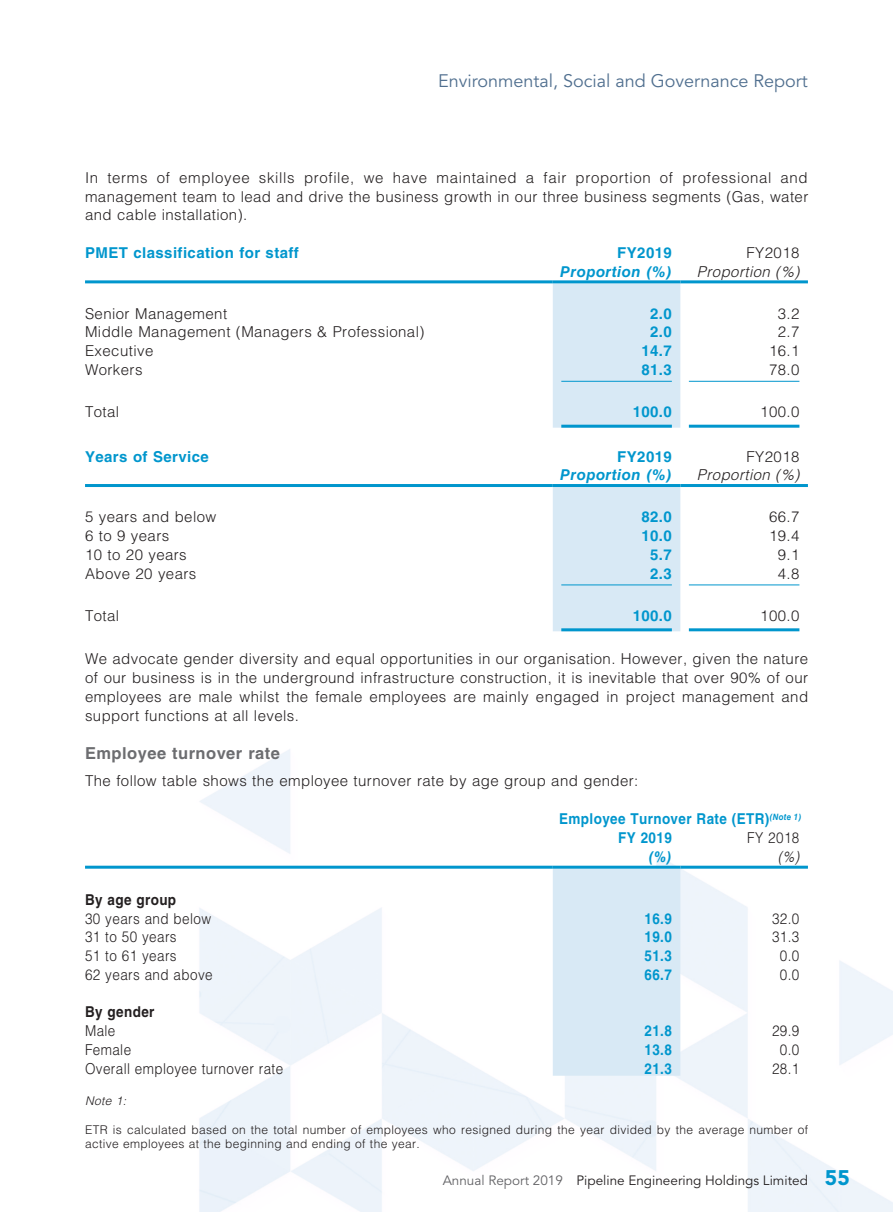
<style>
.page{position:relative;width:893px;height:1212px;background:#fff}
.page>*{position:absolute;margin:0;border:0;box-sizing:border-box;transform-origin:0 0}
.t1{font:18px "Avenir LT Std";color:#506f8f}
._02_H2{font:700 16.5px "Helvetica LT Std";letter-spacing:.03em;color:#6c6d70}
._00_txt{font:300 15px/18.8px "Helvetica LT Std";letter-spacing:.03em;color:#231f20;text-align:justify}
._50_Table_txt{font:300 15px "Helvetica LT Std";letter-spacing:.03em;color:#231f20}
._50_Table_txt-2{font:300 15px "Helvetica LT Std";letter-spacing:.03em;color:#231f20;scale:.9 1}
._50_Table_txt-3{font:700 15px "Helvetica LT Std";letter-spacing:.03em;color:#0096cd}
._50_Table_txt-4{font:700 15px "Helvetica LT Std";letter-spacing:.03em;color:#0096cd;scale:.9 1}
._50_Table_txt-5{font:italic 700 15px "Helvetica LT Std";letter-spacing:.03em;color:#0096cd}
._50_Table_txt-6{font:italic 300 15px "Helvetica LT Std";letter-spacing:.03em;color:#231f20}
._50_Table_txt-7{font:700 15px "Helvetica LT Std";letter-spacing:.03em;color:#231f20;scale:.9 1}
._50_Table_txt-8{font:italic 700 15px "Helvetica LT Std";letter-spacing:.03em;color:#0096cd;scale:.9 1}
._50_Table_txt-9{font:italic 300 15px "Helvetica LT Std";letter-spacing:.03em;color:#231f20;scale:.9 1}
.t2{font:13.5px "Avenir LT Std";color:#231f20}
._06_Notes{font:300 12px/14.2px "Helvetica LT Std";letter-spacing:.03em;color:#231f20}
._06_Notes-2{font:italic 300 12px "Helvetica LT Std";color:#231f20}
.s1{color:#636366}
.s2{font-weight:900;font-size:21px;color:#0096cd}
</style>
<div class="page">
<div style="left:553px;top:283px;width:127px;height:145px;background:#d8e9f5"></div>
<hr style="left:85px;top:280px;width:468px;height:3px;background:#0096cd">
<hr style="left:553px;top:280px;width:127px;height:3px;background:#0096cd">
<hr style="left:680px;top:280px;width:128px;height:3px;background:#0096cd">
<hr style="left:561px;top:381px;width:111px;height:1px;background:#0096cd">
<hr style="left:689px;top:381px;width:110px;height:1px;background:#0096cd">
<hr style="left:561px;top:425px;width:111px;height:3px;background:#0096cd">
<hr style="left:689px;top:425px;width:110px;height:3px;background:#0096cd">
<div style="left:553px;top:487px;width:127px;height:144px;background:#d8e9f5"></div>
<hr style="left:85px;top:484px;width:468px;height:3px;background:#0096cd">
<hr style="left:553px;top:484px;width:127px;height:3px;background:#0096cd">
<hr style="left:680px;top:484px;width:128px;height:3px;background:#0096cd">
<hr style="left:561px;top:584px;width:111px;height:1px;background:#0096cd">
<hr style="left:689px;top:584px;width:110px;height:1px;background:#0096cd">
<hr style="left:561px;top:628px;width:111px;height:3px;background:#0096cd">
<hr style="left:689px;top:628px;width:110px;height:3px;background:#0096cd">
<div style="left:553px;top:869px;width:127px;height:207px;background:#d8e9f5"></div>
<hr style="left:85px;top:866px;width:468px;height:3px;background:#0096cd">
<hr style="left:553px;top:866px;width:127px;height:3px;background:#0096cd">
<hr style="left:680px;top:866px;width:128px;height:3px;background:#0096cd">
<p class="t1" style="left:438px;top:71px;width:371px">Environmental, Social and Governance Report</p>
<p class="_00_txt" style="left:85px;top:168px;width:725px">In terms of employee skills profile, we have maintained a fair proportion of professional and management team to lead and drive the business growth in our three business segments (Gas, water and cable installation).</p>
<p class="_50_Table_txt-3" style="left:85px;top:243px;width:215px">PMET classification for staff</p>
<p class="_50_Table_txt-3" style="left:617px;top:243px;width:56px">FY2019</p>
<p class="_50_Table_txt" style="left:746px;top:243px;width:54px">FY2018</p>
<p class="_50_Table_txt-5" style="left:560px;top:262px;width:113px">Proportion (%)</p>
<p class="_50_Table_txt-6" style="left:697px;top:262px;width:104px">Proportion (%)</p>
<p class="_50_Table_txt" style="left:85px;top:304px;width:144px">Senior Management</p>
<p class="_50_Table_txt-3" style="left:650px;top:304px;width:23px">2.0</p>
<p class="_50_Table_txt" style="left:778px;top:304px;width:23px">3.2</p>
<p class="_50_Table_txt" style="left:85px;top:323px;width:341px">Middle Management (Managers &amp; Professional)</p>
<p class="_50_Table_txt-3" style="left:650px;top:323px;width:23px">2.0</p>
<p class="_50_Table_txt" style="left:778px;top:323px;width:23px">2.7</p>
<p class="_50_Table_txt" style="left:85px;top:341px;width:70px">Executive</p>
<p class="_50_Table_txt-3" style="left:641px;top:342px;width:32px">14.7</p>
<p class="_50_Table_txt" style="left:769px;top:341px;width:32px">16.1</p>
<p class="_50_Table_txt" style="left:85px;top:360px;width:59px">Workers</p>
<p class="_50_Table_txt-3" style="left:641px;top:360px;width:32px">81.3</p>
<p class="_50_Table_txt" style="left:769px;top:360px;width:32px">78.0</p>
<p class="_50_Table_txt" style="left:85px;top:402px;width:36px">Total</p>
<p class="_50_Table_txt-3" style="left:633px;top:402px;width:41px">100.0</p>
<p class="_50_Table_txt" style="left:760px;top:402px;width:41px">100.0</p>
<p class="_50_Table_txt-3" style="left:85px;top:447px;width:125px">Years of Service</p>
<p class="_50_Table_txt-3" style="left:617px;top:447px;width:56px">FY2019</p>
<p class="_50_Table_txt" style="left:746px;top:447px;width:54px">FY2018</p>
<p class="_50_Table_txt-5" style="left:560px;top:466px;width:113px">Proportion (%)</p>
<p class="_50_Table_txt-6" style="left:697px;top:466px;width:104px">Proportion (%)</p>
<p class="_50_Table_txt" style="left:85px;top:508px;width:133px">5 years and below</p>
<p class="_50_Table_txt-3" style="left:641px;top:508px;width:32px">82.0</p>
<p class="_50_Table_txt" style="left:769px;top:508px;width:32px">66.7</p>
<p class="_50_Table_txt" style="left:85px;top:526px;width:86px">6 to 9 years</p>
<p class="_50_Table_txt-3" style="left:641px;top:527px;width:32px">10.0</p>
<p class="_50_Table_txt" style="left:769px;top:526px;width:32px">19.4</p>
<p class="_50_Table_txt" style="left:85px;top:545px;width:103px">10 to 20 years</p>
<p class="_50_Table_txt-3" style="left:650px;top:545px;width:23px">5.7</p>
<p class="_50_Table_txt" style="left:778px;top:545px;width:23px">9.1</p>
<p class="_50_Table_txt" style="left:85px;top:564px;width:113px">Above 20 years</p>
<p class="_50_Table_txt-3" style="left:650px;top:564px;width:23px">2.3</p>
<p class="_50_Table_txt" style="left:778px;top:564px;width:23px">4.8</p>
<p class="_50_Table_txt" style="left:85px;top:606px;width:36px">Total</p>
<p class="_50_Table_txt-3" style="left:633px;top:606px;width:41px">100.0</p>
<p class="_50_Table_txt" style="left:760px;top:606px;width:41px">100.0</p>
<p class="_00_txt" style="left:85px;top:650px;width:725px">We advocate gender diversity and equal opportunities in our organisation. However, given the nature of our business is in the underground infrastructure construction, it is inevitable that over 90% of our employees are male whilst the female employees are mainly engaged in project management and support functions at all levels.</p>
<p class="_02_H2" style="left:85px;top:743px;width:196px">Employee turnover rate</p>
<p class="_00_txt" style="left:85px;top:771px;width:555px">The follow table shows the employee turnover rate by age group and gender:</p>
<p class="_50_Table_txt-4" style="left:559px;top:810px;width:271px">Employee Turnover Rate (ETR)<sup>(Note</sup> <sup>1)</sup></p>
<p class="_50_Table_txt-4" style="left:618px;top:829px;width:61px">FY 2019</p>
<p class="_50_Table_txt-2" style="left:747px;top:828px;width:59px">FY 2018</p>
<p class="_50_Table_txt-8" style="left:649px;top:847px;width:27px">(%)</p>
<p class="_50_Table_txt-9" style="left:778px;top:847px;width:26px">(%)</p>
<p class="_50_Table_txt-7" style="left:85px;top:890px;width:103px">By age group</p>
<p class="_50_Table_txt-2" style="left:85px;top:909px;width:142px">30 years and below</p>
<p class="_50_Table_txt-4" style="left:644px;top:909px;width:32px">16.9</p>
<p class="_50_Table_txt-2" style="left:772px;top:909px;width:32px">32.0</p>
<p class="_50_Table_txt-2" style="left:85px;top:927px;width:103px">31 to 50 years</p>
<p class="_50_Table_txt-4" style="left:644px;top:928px;width:32px">19.0</p>
<p class="_50_Table_txt-2" style="left:772px;top:927px;width:32px">31.3</p>
<p class="_50_Table_txt-2" style="left:85px;top:946px;width:103px">51 to 61 years</p>
<p class="_50_Table_txt-4" style="left:644px;top:946px;width:32px">51.3</p>
<p class="_50_Table_txt-2" style="left:780px;top:946px;width:23px">0.0</p>
<p class="_50_Table_txt-2" style="left:85px;top:965px;width:143px">62 years and above</p>
<p class="_50_Table_txt-4" style="left:644px;top:965px;width:32px">66.7</p>
<p class="_50_Table_txt-2" style="left:780px;top:965px;width:23px">0.0</p>
<p class="_50_Table_txt-7" style="left:85px;top:1003px;width:79px">By gender</p>
<p class="_50_Table_txt-2" style="left:85px;top:1021px;width:35px">Male</p>
<p class="_50_Table_txt-4" style="left:644px;top:1021px;width:32px">21.8</p>
<p class="_50_Table_txt-2" style="left:772px;top:1021px;width:32px">29.9</p>
<p class="_50_Table_txt-2" style="left:85px;top:1040px;width:53px">Female</p>
<p class="_50_Table_txt-4" style="left:644px;top:1040px;width:32px">13.8</p>
<p class="_50_Table_txt-2" style="left:780px;top:1040px;width:23px">0.0</p>
<p class="_50_Table_txt-2" style="left:85px;top:1059px;width:222px">Overall employee turnover rate</p>
<p class="_50_Table_txt-4" style="left:644px;top:1059px;width:32px">21.3</p>
<p class="_50_Table_txt-2" style="left:772px;top:1059px;width:32px">28.1</p>
<p class="_06_Notes-2" style="left:85px;top:1093px;width:43px">Note 1:</p>
<p class="_06_Notes" style="left:85px;top:1122px;width:725px">ETR is calculated based on the total number of employees who resigned during the year divided by the average number of active employees at the beginning and ending of the year.</p>
<p class="t2" style="left:443px;top:1172px;width:409px"><span class="s1">Annual Report 2019</span> Pipeline Engineering Holdings Limited <span class="s2">55</span></p>
</div>
